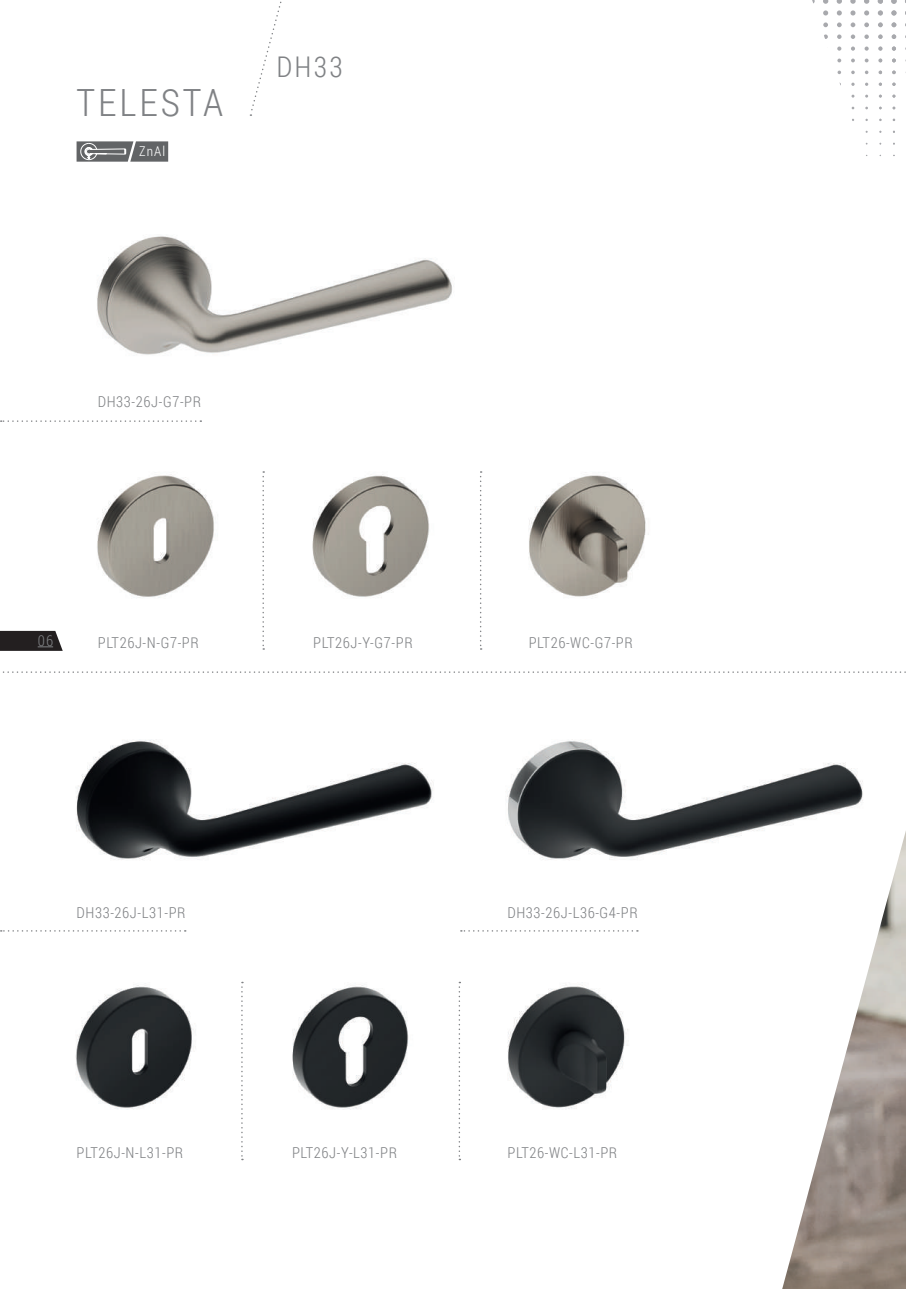
<style>
.page{position:relative;width:906px;height:1289px;background:#fff}
.page>*{position:absolute;margin:0;border:0;box-sizing:border-box;transform-origin:0 0}
.t1{font:300 37.5px "Roboto Condensed";letter-spacing:.08em;color:#808285}
.t2{font:300 28.5px "Roboto Condensed";color:#808285}
.t3{font:300 15px "Roboto Condensed";letter-spacing:.04em;color:#808285}
.t4{font:300 13.5px "Roboto Condensed";color:#fff}
</style>
<div class="page">
<img style="left:507px;top:739px;width:356px;height:192px">
<img style="left:782px;top:830px;width:124px;height:458px">
<svg style="left:249px;top:1px;width:33px;height:115px"></svg>
<svg style="left:2px;top:671px;width:903px;height:2px"></svg>
<svg style="left:77px;top:141px;width:91px;height:21px;background:#7a7b7d"></svg>
<img style="left:76px;top:739px;width:357px;height:192px">
<img style="left:75px;top:983px;width:121px;height:127px">
<img style="left:292px;top:985px;width:117px;height:125px">
<img style="left:508px;top:982px;width:120px;height:128px">
<svg style="left:241px;top:981px;width:2px;height:179px"></svg>
<svg style="left:458px;top:981px;width:2px;height:179px"></svg>
<svg style="left:1px;top:930px;width:185px;height:1px"></svg>
<svg style="left:461px;top:930px;width:177px;height:1px"></svg>
<img style="left:97px;top:236px;width:355px;height:185px">
<img style="left:97px;top:474px;width:117px;height:124px">
<img style="left:312px;top:474px;width:117px;height:123px">
<img style="left:529px;top:475px;width:120px;height:122px">
<svg style="left:1px;top:420px;width:200px;height:2px"></svg>
<svg style="left:262px;top:471px;width:2px;height:178px"></svg>
<svg style="left:480px;top:471px;width:1px;height:178px"></svg>
<svg style="left:891px;top:0;width:5px;height:4px"></svg>
<svg style="left:891px;top:10px;width:5px;height:5px"></svg>
<svg style="left:891px;top:22px;width:5px;height:5px"></svg>
<svg style="left:891px;top:34px;width:5px;height:5px"></svg>
<svg style="left:892px;top:47px;width:4px;height:4px"></svg>
<svg style="left:892px;top:59px;width:4px;height:3px"></svg>
<svg style="left:877px;top:0;width:6px;height:4px"></svg>
<svg style="left:877px;top:10px;width:6px;height:5px"></svg>
<svg style="left:878px;top:22px;width:4px;height:5px"></svg>
<svg style="left:878px;top:34px;width:4px;height:5px"></svg>
<svg style="left:878px;top:47px;width:4px;height:4px"></svg>
<svg style="left:878px;top:59px;width:4px;height:3px"></svg>
<svg style="left:864px;top:0;width:5px;height:4px"></svg>
<svg style="left:864px;top:10px;width:5px;height:5px"></svg>
<svg style="left:864px;top:22px;width:5px;height:5px"></svg>
<svg style="left:864px;top:34px;width:5px;height:5px"></svg>
<svg style="left:864px;top:47px;width:4px;height:4px"></svg>
<svg style="left:850px;top:0;width:5px;height:4px"></svg>
<svg style="left:850px;top:10px;width:5px;height:5px"></svg>
<svg style="left:850px;top:22px;width:5px;height:5px"></svg>
<svg style="left:850px;top:34px;width:5px;height:5px"></svg>
<svg style="left:851px;top:47px;width:4px;height:4px"></svg>
<svg style="left:851px;top:59px;width:4px;height:3px"></svg>
<svg style="left:836px;top:0;width:6px;height:4px"></svg>
<svg style="left:837px;top:10px;width:5px;height:5px"></svg>
<svg style="left:837px;top:22px;width:4px;height:5px"></svg>
<svg style="left:837px;top:34px;width:4px;height:5px"></svg>
<svg style="left:837px;top:47px;width:4px;height:4px"></svg>
<svg style="left:837px;top:59px;width:4px;height:3px"></svg>
<svg style="left:823px;top:0;width:5px;height:4px"></svg>
<svg style="left:823px;top:10px;width:5px;height:5px"></svg>
<svg style="left:823px;top:22px;width:5px;height:5px"></svg>
<svg style="left:824px;top:34px;width:4px;height:5px"></svg>
<svg style="left:0;top:631px;width:63px;height:20px"></svg>
<h1 class="t1" style="left:77px;top:77px;width:148px">TELESTA</h1>
<p class="t4" style="left:139px;top:142px;width:28px">ZnAl</p>
<h2 class="t2" style="left:276px;top:47px;width:68px">DH33</h2>
<p class="t3" style="left:98px;top:391px;width:105px">DH33-26J-G7-PR</p>
<p class="t3" style="left:38px;top:630px;width:17px">06</p>
<p class="t3" style="left:98px;top:632px;width:102px">PLT26J-N-G7-PR</p>
<p class="t3" style="left:313px;top:632px;width:101px">PLT26J-Y-G7-PR</p>
<p class="t3" style="left:529px;top:632px;width:105px">PLT26-WC-G7-PR</p>
<p class="t3" style="left:77px;top:902px;width:110px">DH33-26J-L31-PR</p>
<p class="t3" style="left:507px;top:902px;width:132px">DH33-26J-L36-G4-PR</p>
<p class="t3" style="left:77px;top:1142px;width:108px">PLT26J-N-L31-PR</p>
<p class="t3" style="left:292px;top:1142px;width:106px">PLT26J-Y-L31-PR</p>
<p class="t3" style="left:507px;top:1142px;width:111px">PLT26-WC-L31-PR</p>
</div>
